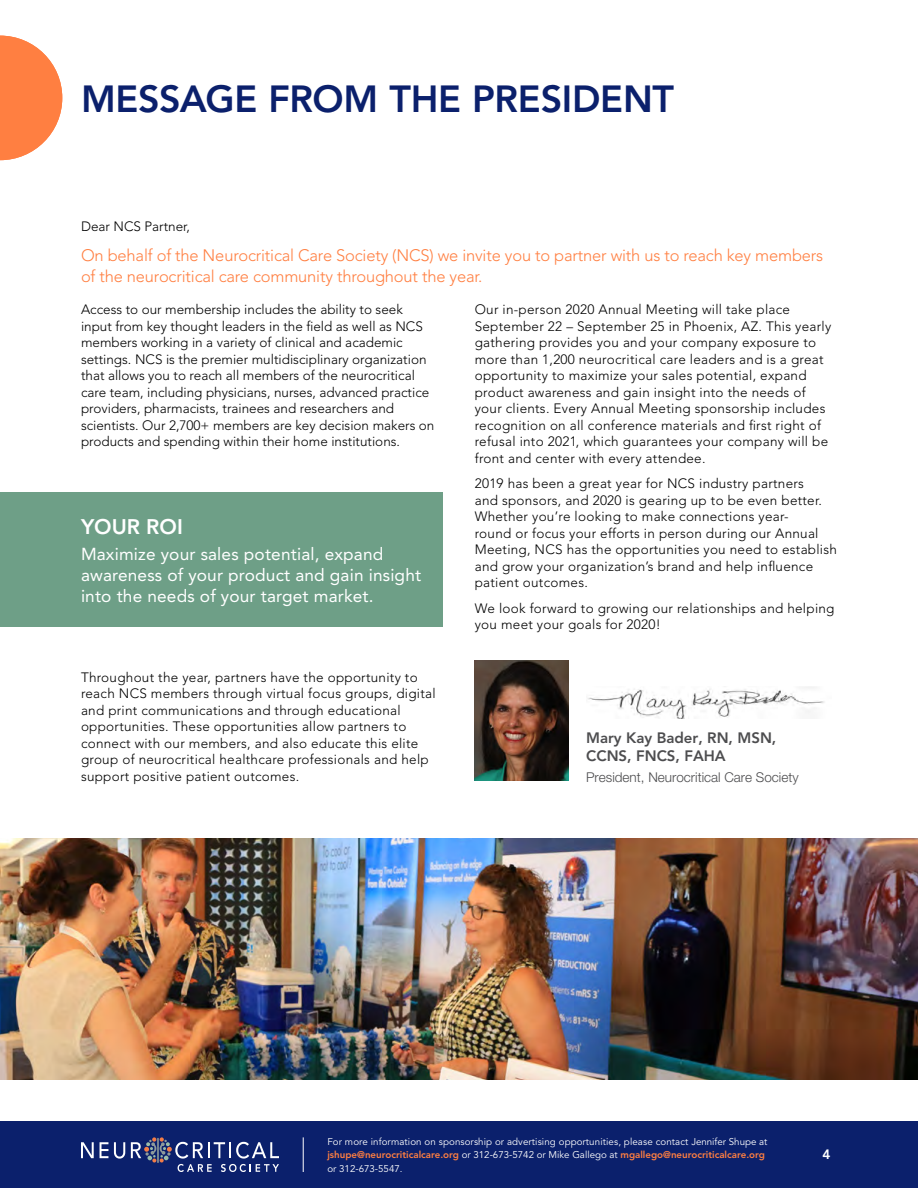
<style>
.page{position:relative;width:918px;height:1188px;background:#fff}
.page>*{position:absolute;margin:0;border:0;box-sizing:border-box;transform-origin:0 0}
.t1{font:800 37.5px "Avenir LT Std";letter-spacing:-.005em;color:#0b206c}
.Subhead{font:800 21px "Avenir LT Std";color:#fff}
.Body_Copy{font:17.25px/21px "Avenir LT Std";letter-spacing:.01em;color:#fff}
.intro_copy{font:300 16.5px/21px "Avenir LT Std";letter-spacing:-.01em;color:#ff7f41}
.Body{font:800 15px/18px "Avenir LT Std";color:#4d4d4f}
.Body_Copy-2{font:300 13.5px/16.5px "Avenir LT Std";letter-spacing:.02em;color:#000}
.Body_Copy-3{font:300 13.5px/16.5px "Avenir LT Std";color:#000}
.Body_Copy_Last{font:300 13.5px/16.5px "Avenir LT Std";letter-spacing:.02em;color:#000}
.Body-2{font:300 13.5px "Helvetica Neue LT Std";color:#4d4d4f}
.t2{font:800 13.5px "Avenir LT Std";color:#fff}
.t3{font:9.75px/13.5px "Avenir LT Std";letter-spacing:.01em;color:#fff}
.s1{font-weight:800;color:#ff7f41}
</style>
<div class="page">
<div style="left:0;top:1121px;width:918px;height:67px;background:#0b206c"></div>
<svg style="left:81px;top:1142px;width:13px;height:16px"></svg>
<svg style="left:100px;top:1142px;width:8px;height:16px"></svg>
<svg style="left:114px;top:1142px;width:11px;height:17px"></svg>
<svg style="left:131px;top:1137px;width:148px;height:35px"></svg>
<hr style="left:303px;top:1137px;width:1px;height:35px;background:#fff">
<div style="left:0;top:492px;width:442px;height:135px;background:#6e9f87"></div>
<svg style="left:0;top:36px;width:62px;height:124px"></svg>
<img style="left:0;top:839px;width:918px;height:241px">
<img style="left:475px;top:661px;width:93px;height:119px">
<img style="left:587px;top:687px;width:237px;height:32px">
<p class="t1" style="left:81px;top:77px;width:595px">MESSAGE FROM THE PRESIDENT</p>
<p class="Body_Copy-3" style="left:81px;top:218px;width:111px">Dear NCS Partner,</p>
<p class="intro_copy" style="left:81px;top:245px;width:744px">On behalf of the Neurocritical Care Society (NCS) we invite you to partner with us to reach key members of the neurocritical care community throughout the year.</p>
<p class="Body_Copy-3" style="left:81px;top:302px;width:355px">Access to our membership includes the ability to seek input from key thought leaders in the field as well as NCS members working in a variety of clinical and academic settings. NCS is the premier multidisciplinary organization that allows you to reach all members of the neurocritical care team, including physicians, nurses, advanced practice providers, pharmacists, trainees and researchers and scientists. Our 2,700+ members are key decision makers on products and spending within their home institutions.</p>
<p class="Body_Copy-2" style="left:475px;top:302px;width:358px">Our in-person 2020 Annual Meeting will take place September 22 – September 25 in Phoenix, AZ. This yearly gathering provides you and your company exposure to more than 1,200 neurocritical care leaders and is a great opportunity to maximize your sales potential, expand product awareness and gain insight into the needs of your clients. Every Annual Meeting sponsorship includes recognition on all conference materials and first right of refusal into 2021, which guarantees your company will be front and center with every attendee.</p>
<p class="Body_Copy-2" style="left:475px;top:476px;width:364px">2019 has been a great year for NCS industry partners<br>and sponsors, and 2020 is gearing up to be even better.<br>Whether you’re looking to make connections year-<br>round or focus your efforts in person during our Annual Meeting, NCS has the opportunities you need to establish and grow your organization’s brand and help influence patient outcomes.</p>
<p class="Body_Copy_Last" style="left:475px;top:600px;width:361px">We look forward to growing our relationships and helping you meet your goals for 2020!</p>
<p class="Subhead" style="left:81px;top:514px;width:103px">YOUR ROI</p>
<p class="Body_Copy" style="left:81px;top:543px;width:342px">Maximize your sales potential, expand awareness of your product and gain insight into the needs of your target market.</p>
<p class="Body_Copy-2" style="left:81px;top:669px;width:356px">Throughout the year, partners have the opportunity to reach NCS members through virtual focus groups, digital and print communications and through educational opportunities. These opportunities allow partners to connect with our members, and also educate this elite group of neurocritical healthcare professionals and help support positive patient outcomes.</p>
<p class="Body" style="left:586px;top:728px;width:192px">Mary Kay Bader, RN, MSN,<br>CCNS, FNCS, FAHA</p>
<p class="Body-2" style="left:586px;top:769px;width:214px">President, Neurocritical Care Society</p>
<p class="t3" style="left:327px;top:1135px;width:442px">For more information on sponsorship or advertising opportunities, please contact Jennifer Shupe at <span class="s1">jshupe@neurocriticalcare.org</span> or 312-673-5742 or Mike Gallego at <span class="s1">mgallego@neurocriticalcare.org </span>or 312-673-5547.</p>
<p class="t2" style="left:822px;top:1146px;width:9px">4</p>
</div>
